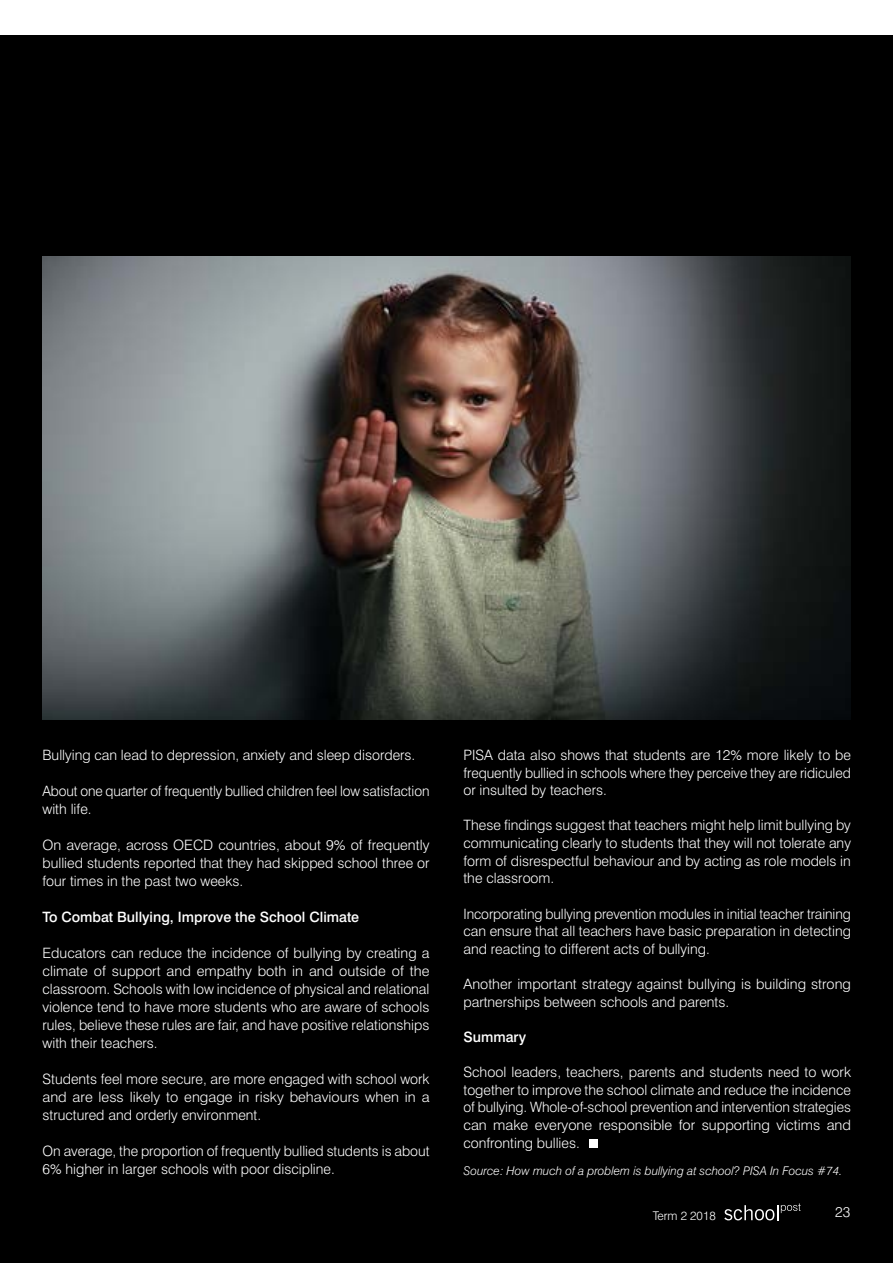
<style>
.page{position:relative;width:893px;height:1263px;background:#fff}
.page>*{position:absolute;margin:0;border:0;box-sizing:border-box;transform-origin:0 0}
.t1{font:300 14.25px/17.7px "Swiss 721 BT";color:#fff;text-align:justify}
.t2{font:500 14.25px "Swiss 721 BT";color:#fff}
.t3{font:italic 300 12px "Swiss 721 BT";color:#fff}
.t4{font:300 12px "Swiss 721 BT";color:#fff}
</style>
<div class="page">
<div style="left:0;top:34px;width:893px;height:1229px;background:#000"></div>
<svg style="left:724px;top:1203px;width:77px;height:17px"></svg>
<img style="left:42px;top:256px;width:809px;height:463px">
<div style="left:589px;top:1139px;width:9px;height:8px;background:#fff"></div>
<p class="t1" style="left:43px;top:746px;width:374px">Bullying can lead to depression, anxiety and sleep disorders.</p>
<p class="t1" style="left:43px;top:782px;width:388px">About one quarter of frequently bullied children feel low satisfaction with life.</p>
<p class="t1" style="left:43px;top:836px;width:388px">On average, across OECD countries, about 9% of frequently bullied students reported that they had skipped school three or four times in the past two weeks.</p>
<p class="t2" style="left:43px;top:908px;width:318px">To Combat Bullying, Improve the School Climate</p>
<p class="t1" style="left:43px;top:944px;width:388px">Educators can reduce the incidence of bullying by creating a climate of support and empathy both in and outside of the classroom. Schools with low incidence of physical and relational violence tend to have more students who are aware of schools rules, believe these rules are fair, and have positive relationships with their teachers.</p>
<p class="t1" style="left:43px;top:1070px;width:388px">Students feel more secure, are more engaged with school work and are less likely to engage in risky behaviours when in a structured and orderly environment.</p>
<p class="t1" style="left:43px;top:1142px;width:388px">On average, the proportion of frequently bullied students is about<br>6% higher in larger schools with poor discipline.</p>
<p class="t1" style="left:463px;top:746px;width:389px">PISA data also shows that students are 12% more likely to be frequently bullied in schools where they perceive they are ridiculed or insulted by teachers.</p>
<p class="t1" style="left:463px;top:816px;width:389px">These findings suggest that teachers might help limit bullying by communicating clearly to students that they will not tolerate any form of disrespectful behaviour and by acting as role models in the classroom.</p>
<p class="t1" style="left:463px;top:904px;width:389px">Incorporating bullying prevention modules in initial teacher training can ensure that all teachers have basic preparation in detecting and reacting to different acts of bullying.</p>
<p class="t1" style="left:463px;top:975px;width:389px">Another important strategy against bullying is building strong partnerships between schools and parents.</p>
<p class="t2" style="left:463px;top:1028px;width:64px">Summary</p>
<p class="t1" style="left:463px;top:1063px;width:389px">School leaders, teachers, parents and students need to work together to improve the school climate and reduce the incidence of bullying. Whole-of-school prevention and intervention strategies can make everyone responsible for supporting victims and confronting bullies.</p>
<p class="t3" style="left:463px;top:1163px;width:380px">Source: How much of a problem is bullying at school? PISA In Focus #74.</p>
<p class="t4" style="left:653px;top:1209px;width:65px">Term 2 2018</p>
<p class="t1" style="left:835px;top:1203px;width:17px">23</p>
</div>
